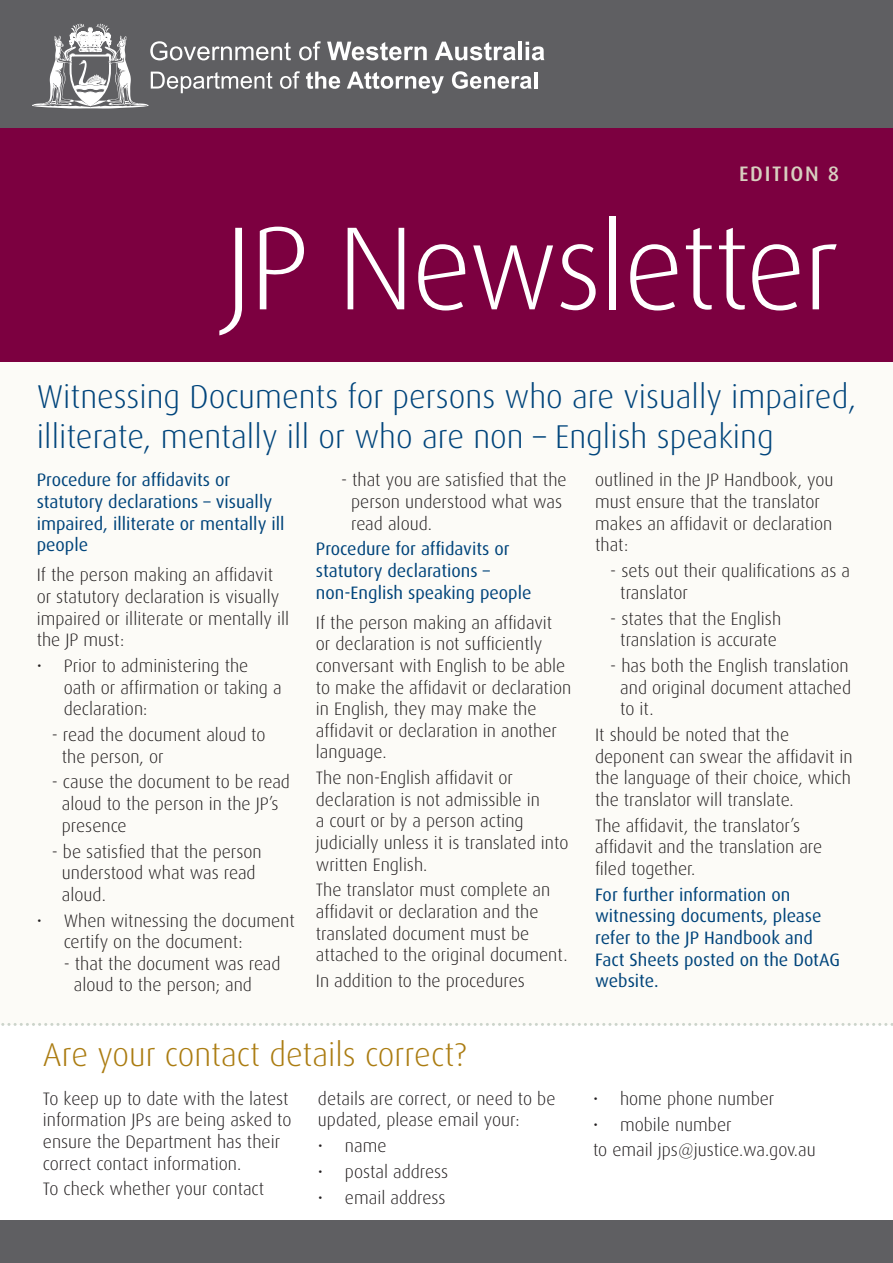
<style>
.page{position:relative;width:893px;height:1263px;background:#fff}
.page>*{position:absolute;margin:0;border:0;box-sizing:border-box;transform-origin:0 0}
.t1{font:300 118.5px "Dax";letter-spacing:-.02em;color:#fff}
.STORY_HEADLINE{font:300 33px/39.6px "Dax";color:#00447b}
.STORY_HEADLINE-2{font:300 33px "Dax";color:#ab7c11}
.t2{font:500 21px "Dax";letter-spacing:.08em;color:#d8d0c0}
.DECEMBER_BODY_COPY{font:300 18px/21.6px "Dax";color:#231f20}
.DECEMBER_BODY_COPY-2{font:18px/21.6px "Dax";color:#00447b}
</style>
<div class="page">
<div style="left:0;top:362px;width:893px;height:662px;background:#fcfbf7"></div>
<div style="left:0;top:0;width:893px;height:128px;background:#5f5f62"></div>
<div style="left:0;top:128px;width:893px;height:233px;background:#7c0040"></div>
<svg style="left:32px;top:23px;width:512px;height:86px"></svg>
<hr style="left:534px;top:72px;width:3px;height:17px;background:#fff">
<svg style="left:1px;top:1023px;width:892px;height:3px"></svg>
<div style="left:0;top:1220px;width:893px;height:43px;background:#5f5f62"></div>
<p class="t2" style="left:739px;top:162px;width:102px">EDITION 8</p>
<p class="t1" style="left:225px;top:203px;width:616px">JP Newsletter</p>
<p class="STORY_HEADLINE" style="left:37px;top:377px;width:821px">Witnessing Documents for persons who are visually impaired, illiterate, mentally ill or who are non – English speaking</p>
<p class="DECEMBER_BODY_COPY-2" style="left:37px;top:469px;width:249px">Procedure for affidavits or statutory declarations – visually impaired, illiterate or mentally ill people</p>
<p class="DECEMBER_BODY_COPY" style="left:37px;top:564px;width:254px">If the person making an affidavit or statutory declaration is visually impaired or illiterate or mentally ill the JP must:</p>
<p class="DECEMBER_BODY_COPY" style="left:64px;top:655px;width:219px;text-indent:-27px">• Prior to administering the oath or affirmation or taking a declaration:</p>
<p class="DECEMBER_BODY_COPY" style="left:62px;top:724px;width:205px;text-indent:-10px">- read the document aloud to the person, or</p>
<p class="DECEMBER_BODY_COPY" style="left:62px;top:772px;width:230px;text-indent:-10px">- cause the document to be read aloud to the person in the JP’s presence</p>
<p class="DECEMBER_BODY_COPY" style="left:62px;top:841px;width:201px;text-indent:-10px">- be satisfied that the person understood what was read aloud.</p>
<p class="DECEMBER_BODY_COPY" style="left:64px;top:910px;width:233px;text-indent:-27px">• When witnessing the document certify on the document:</p>
<p class="DECEMBER_BODY_COPY" style="left:74px;top:953px;width:208px;text-indent:-10px">- that the document was read aloud to the person; and</p>
<p class="DECEMBER_BODY_COPY" style="left:351px;top:470px;width:217px;text-indent:-10px">- that you are satisfied that the person understood what was read aloud.</p>
<p class="DECEMBER_BODY_COPY-2" style="left:316px;top:539px;width:217px">Procedure for affidavits or statutory declarations – non-English speaking people</p>
<p class="DECEMBER_BODY_COPY" style="left:316px;top:612px;width:257px">If the person making an affidavit or declaration is not sufficiently conversant with English to be able to make the affidavit or declaration in English, they may make the affidavit or declaration in another language.</p>
<p class="DECEMBER_BODY_COPY" style="left:316px;top:767px;width:254px">The non-English affidavit or declaration is not admissible in<br>a court or by a person acting judicially unless it is translated into written English.</p>
<p class="DECEMBER_BODY_COPY" style="left:316px;top:880px;width:253px">The translator must complete an affidavit or declaration and the translated document must be attached to the original document.</p>
<p class="DECEMBER_BODY_COPY" style="left:316px;top:970px;width:210px">In addition to the procedures</p>
<p class="DECEMBER_BODY_COPY" style="left:595px;top:470px;width:240px">outlined in the JP Handbook, you must ensure that the translator makes an affidavit or declaration that:</p>
<p class="DECEMBER_BODY_COPY" style="left:620px;top:560px;width:231px;text-indent:-10px">- sets out their qualifications as a translator</p>
<p class="DECEMBER_BODY_COPY" style="left:610px;top:608px;width:172px;text-align:center">- states that the English translation is accurate</p>
<p class="DECEMBER_BODY_COPY" style="left:620px;top:655px;width:232px;text-indent:-10px">- has both the English translation and original document attached to it.</p>
<p class="DECEMBER_BODY_COPY" style="left:595px;top:724px;width:259px">It should be noted that the deponent can swear the affidavit in the language of their choice, which the translator will translate.</p>
<p class="DECEMBER_BODY_COPY" style="left:595px;top:815px;width:229px">The affidavit, the translator’s affidavit and the translation are filed together.</p>
<p class="DECEMBER_BODY_COPY-2" style="left:595px;top:884px;width:246px">For further information on witnessing documents, please refer to the JP Handbook and<br>Fact Sheets posted on the DotAG website.</p>
<p class="STORY_HEADLINE-2" style="left:43px;top:1037px;width:425px">Are your contact details correct?</p>
<p class="DECEMBER_BODY_COPY" style="left:43px;top:1088px;width:250px">To keep up to date with the latest information JPs are being asked to ensure the Department has their correct contact information.</p>
<p class="DECEMBER_BODY_COPY" style="left:43px;top:1178px;width:223px">To check whether your contact</p>
<p class="DECEMBER_BODY_COPY" style="left:318px;top:1088px;width:239px">details are correct, or need to be updated, please email your:</p>
<p class="DECEMBER_BODY_COPY" style="left:318px;top:1135px;width:70px">• name</p>
<p class="DECEMBER_BODY_COPY" style="left:318px;top:1161px;width:132px">• postal address</p>
<p class="DECEMBER_BODY_COPY" style="left:318px;top:1187px;width:129px">• email address</p>
<p class="DECEMBER_BODY_COPY" style="left:593px;top:1088px;width:183px">• home phone number</p>
<p class="DECEMBER_BODY_COPY" style="left:593px;top:1114px;width:140px">• mobile number</p>
<p class="DECEMBER_BODY_COPY" style="left:593px;top:1140px;width:224px">to email jps@justice.wa.gov.au</p>
</div>
